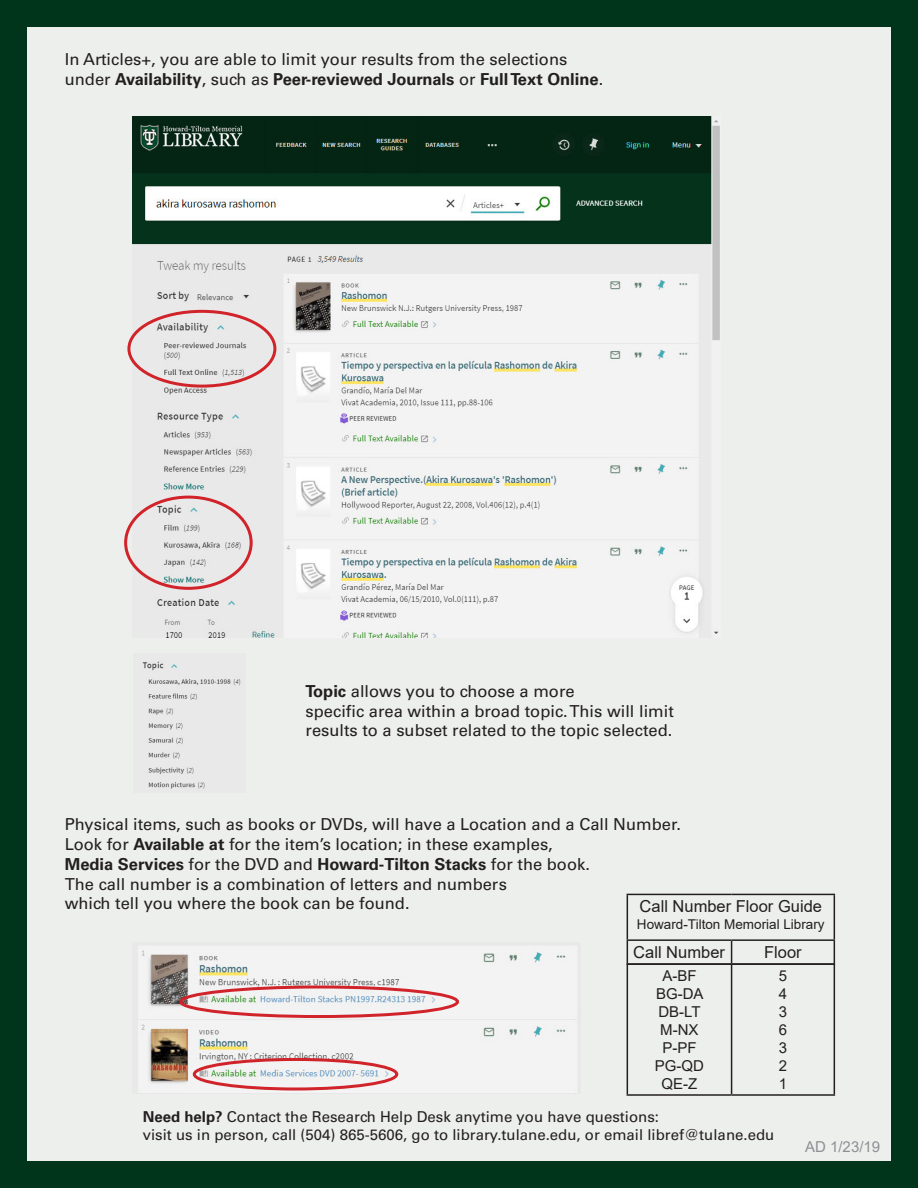
<style>
.page{position:relative;width:918px;height:1188px;background:#00351b}
.page>*{position:absolute;margin:0;border:0;box-sizing:border-box;transform-origin:0 0}
.t1{font:16.5px "Univers";color:#231f20}
.t2{font:700 16.5px "Univers";color:#231f20}
.t3{font:16.5px "Arial";color:#231f20}
.t4{font:15px "Univers";color:#231f20}
.t5{font:15px "Arial";color:#231f20}
.t6{font:15px "Arial";color:#8d8f92}
.t7{font:13.5px "Arial";color:#231f20}
.s1{font-weight:400}
.s2{font-weight:700}
</style>
<div class="page">
<div style="left:27px;top:27px;width:864px;height:1134px;background:#edefed"></div>
<img style="left:133px;top:117px;width:587px;height:520px">
<div style="left:127px;top:310px;width:149px;height:78px;border:3px solid #d1232a;border-radius:50%"></div>
<div style="left:124px;top:496px;width:129px;height:94px;border:3px solid #d1232a;border-radius:50%"></div>
<img style="left:142px;top:661px;width:99px;height:128px">
<img style="left:141px;top:950px;width:425px;height:141px">
<div style="left:179px;top:985px;width:280px;height:33px;border:3px solid #d1232a;border-radius:50%"></div>
<div style="left:193px;top:1058px;width:205px;height:32px;border:3px solid #d1232a;border-radius:50%"></div>
<hr style="left:627px;top:894px;width:105px;height:1px;background:#231f20">
<hr style="left:627px;top:895px;width:1px;height:44px;background:#231f20">
<hr style="left:732px;top:894px;width:103px;height:1px;background:#231f20">
<hr style="left:834px;top:895px;width:1px;height:44px;background:#231f20">
<hr style="left:627px;top:939px;width:105px;height:2px;background:#231f20">
<svg style="left:627px;top:941px;width:1px;height:22px"></svg>
<hr style="left:732px;top:939px;width:103px;height:2px;background:#231f20">
<svg style="left:731px;top:941px;width:1px;height:22px"></svg>
<svg style="left:834px;top:941px;width:1px;height:22px"></svg>
<hr style="left:627px;top:963px;width:105px;height:2px;background:#231f20">
<hr style="left:627px;top:965px;width:1px;height:129px;background:#231f20">
<hr style="left:732px;top:963px;width:103px;height:2px;background:#231f20">
<hr style="left:731px;top:965px;width:1px;height:129px;background:#231f20">
<hr style="left:834px;top:965px;width:1px;height:129px;background:#231f20">
<hr style="left:627px;top:1094px;width:105px;height:2px;background:#231f20">
<hr style="left:732px;top:1094px;width:103px;height:2px;background:#231f20">
<p class="t1" style="left:65px;top:50px;width:504px">In Articles+, you are able to limit your results from the selections</p>
<p class="t2" style="left:65px;top:70px;width:540px"><span class="s1">under</span> Availability<span class="s1">, such as</span> Peer-reviewed Journals <span class="s1">or</span> Full Text Online<span class="s1">.</span></p>
<p class="t1" style="left:306px;top:681px;width:270px"><span class="s2">Topic</span> allows you to choose a more</p>
<p class="t1" style="left:306px;top:701px;width:370px">specific area within a broad topic. This will limit</p>
<p class="t1" style="left:306px;top:721px;width:368px">results to a subset related to the topic selected.</p>
<p class="t1" style="left:65px;top:815px;width:618px">Physical items, such as books or DVDs, will have a Location and a Call Number.</p>
<p class="t1" style="left:65px;top:834px;width:490px">Look for <span class="s2">Available at</span> for the item’s location; in these examples,</p>
<p class="t2" style="left:65px;top:854px;width:527px">Media Services <span class="s1">for the DVD and</span> Howard-Tilton Stacks <span class="s1">for the book.</span></p>
<p class="t1" style="left:65px;top:874px;width:444px">The call number is a combination of letters and numbers</p>
<p class="t1" style="left:65px;top:894px;width:346px">which tell you where the book can be found.</p>
<p class="t3" style="left:640px;top:895px;width:184px">Call Number Floor Guide</p>
<p class="t7" style="left:637px;top:915px;width:189px">Howard-Tilton Memorial Library</p>
<p class="t3" style="left:633px;top:941px;width:93px">Call Number</p>
<p class="t3" style="left:764px;top:941px;width:39px">Floor</p>
<p class="t5" style="left:662px;top:965px;width:36px">A-BF</p>
<p class="t5" style="left:656px;top:983px;width:49px">BG-DA</p>
<p class="t5" style="left:658px;top:1001px;width:44px">DB-LT</p>
<p class="t5" style="left:660px;top:1019px;width:40px">M-NX</p>
<p class="t5" style="left:662px;top:1037px;width:36px">P-PF</p>
<p class="t5" style="left:655px;top:1055px;width:51px">PG-QD</p>
<p class="t5" style="left:662px;top:1073px;width:37px">QE-Z</p>
<p class="t5" style="left:779px;top:965px;width:10px">5</p>
<p class="t5" style="left:779px;top:983px;width:10px">4</p>
<p class="t5" style="left:779px;top:1001px;width:10px">3</p>
<p class="t5" style="left:779px;top:1019px;width:10px">6</p>
<p class="t5" style="left:779px;top:1037px;width:10px">3</p>
<p class="t5" style="left:779px;top:1055px;width:10px">2</p>
<p class="t5" style="left:779px;top:1073px;width:10px">1</p>
<p class="t4" style="left:143px;top:1107px;width:518px"><span class="s2">Need help?</span> Contact the Research Help Desk anytime you have questions:</p>
<p class="t4" style="left:143px;top:1125px;width:633px">visit us in person, call (504) 865-5606, go to library.tulane.edu, or email libref@tulane.edu</p>
<p class="t6" style="left:805px;top:1137px;width:77px">AD 1/23/19</p>
</div>
